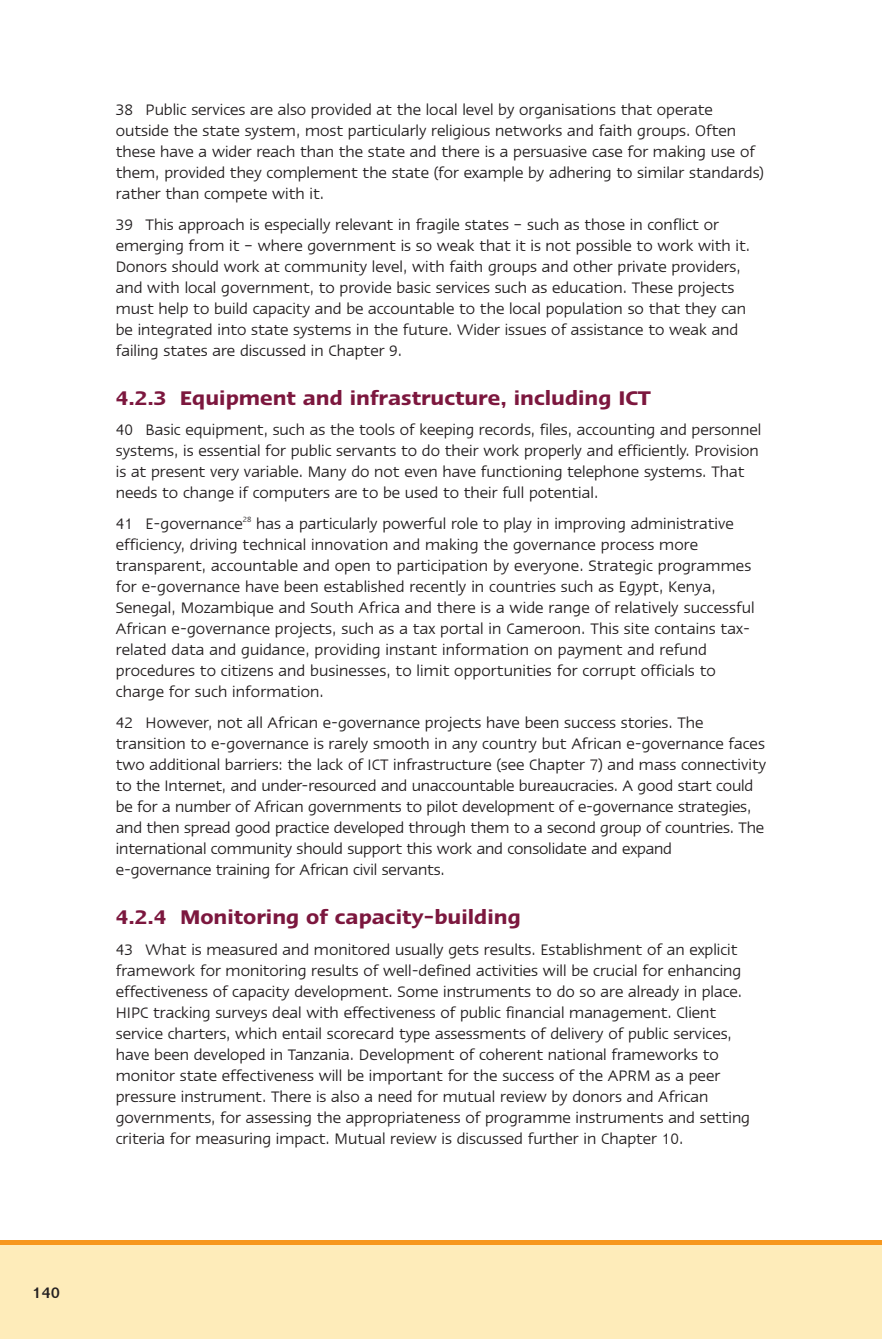
<style>
.page{position:relative;width:882px;height:1339px;background:#fff}
.page>*{position:absolute;margin:0;border:0;box-sizing:border-box;transform-origin:0 0}
.t1{font:600 22.75px "Linotype Ergo";color:#7c173e}
.t2{font:17.5px/21px "Linotype Ergo";color:#231f20}
.t3{font:500 17.5px "Linotype Ergo";color:#231f20}
</style>
<div class="page">
<div style="left:0;top:1240px;width:882px;height:99px;background:#feecba"></div>
<div style="left:0;top:1240px;width:882px;height:5px;background:#f7971d"></div>
<p class="t3" style="left:32px;top:1286px;width:29px">140</p>
<p class="t2" style="left:116px;top:100px;width:650px">38 Public services are also provided at the local level by organisations that operate outside the state system, most particularly religious networks and faith groups. Often these have a wider reach than the state and there is a persuasive case for making use of them, provided they complement the state (for example by adhering to similar standards) rather than compete with it.</p>
<p class="t2" style="left:116px;top:215px;width:636px">39 This approach is especially relevant in fragile states – such as those in conflict or emerging from it – where government is so weak that it is not possible to work with it.<br>Donors should work at community level, with faith groups and other private providers, and with local government, to provide basic services such as education. These projects must help to build capacity and be accountable to the local population so that they can be integrated into state systems in the future. Wider issues of assistance to weak and failing states are discussed in Chapter 9.</p>
<h1 class="t1" style="left:116px;top:388px;width:537px">4.2.3 Equipment and infrastructure, including ICT</h1>
<p class="t2" style="left:116px;top:421px;width:647px">40 Basic equipment, such as the tools of keeping records, files, accounting and personnel systems, is essential for public servants to do their work properly and efficiently. Provision is at present very variable. Many do not even have functioning telephone systems. That needs to change if computers are to be used to their full potential.</p>
<p class="t2" style="left:116px;top:515px;width:640px">41 E-governance<sup>28</sup> has a particularly powerful role to play in improving administrative efficiency, driving technical innovation and making the governance process more transparent, accountable and open to participation by everyone. Strategic programmes for e-governance have been established recently in countries such as Egypt, Kenya, Senegal, Mozambique and South Africa and there is a wide range of relatively successful African e-governance projects, such as a tax portal in Cameroon. This site contains tax&shy;related data and guidance, providing instant information on payment and refund procedures to citizens and businesses, to limit opportunities for corrupt officials to charge for such information.</p>
<p class="t2" style="left:116px;top:714px;width:652px">42 However, not all African e-governance projects have been success stories. The transition to e-governance is rarely smooth in any country but African e-governance faces two additional barriers: the lack of ICT infrastructure (see Chapter 7) and mass connectivity to the Internet, and under-resourced and unaccountable bureaucracies. A good start could be for a number of African governments to pilot development of e-governance strategies, and then spread good practice developed through them to a second group of countries. The international community should support this work and consolidate and expand e-governance training for African civil servants.</p>
<h1 class="t1" style="left:116px;top:908px;width:407px">4.2.4 Monitoring of capacity-building</h1>
<p class="t2" style="left:116px;top:940px;width:636px">43 What is measured and monitored usually gets results. Establishment of an explicit framework for monitoring results of well-defined activities will be crucial for enhancing effectiveness of capacity development. Some instruments to do so are already in place.<br>HIPC tracking surveys deal with effectiveness of public financial management. Client service charters, which entail scorecard type assessments of delivery of public services, have been developed in Tanzania. Development of coherent national frameworks to monitor state effectiveness will be important for the success of the APRM as a peer pressure instrument. There is also a need for mutual review by donors and African governments, for assessing the appropriateness of programme instruments and setting criteria for measuring impact. Mutual review is discussed further in Chapter 10.</p>
</div>
